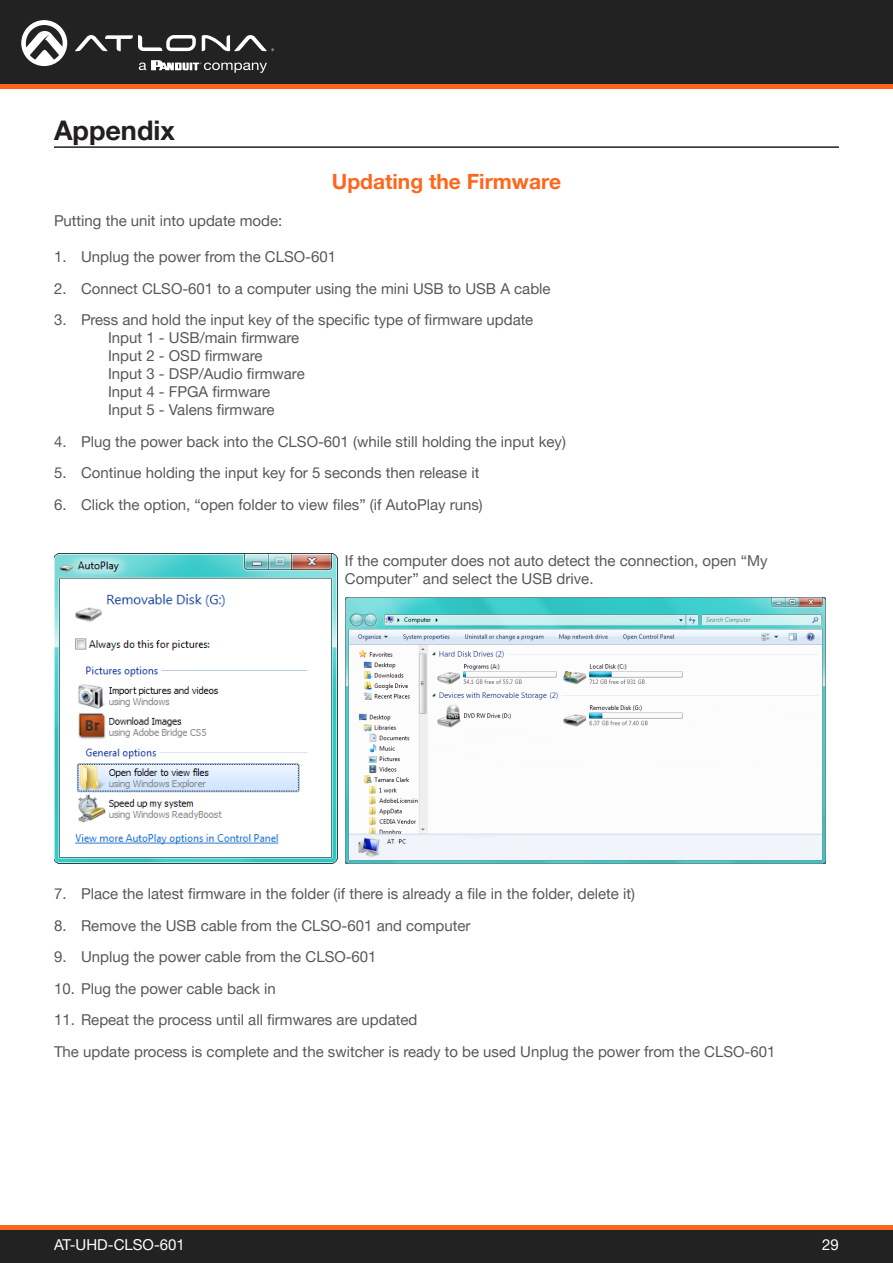
<style>
.page{position:relative;width:893px;height:1263px;background:#fff}
.page>*{position:absolute;margin:0;border:0;box-sizing:border-box;transform-origin:0 0}
.Section_Header{font:700 27px "Helvetica Neue LTW1 G";color:#231f20}
.Subsection_Header{font:700 21px "Helvetica Neue LTW1 G";color:#ff661c}
.Numbered_Steps{font:15px/18px "Helvetica Neue LTW1 G";color:#57585a}
.General_Text{font:15px "Helvetica Neue LTW1 G";color:#57585a}
.t1{font:15px "Helvetica Neue LTW1 G";color:#fff}
</style>
<div class="page">
<div style="left:0;top:1227px;width:893px;height:36px;background:#222"></div>
<hr style="left:0;top:1225px;width:893px;height:4px;background:#ff661c">
<div style="left:0;top:0;width:893px;height:84px;background:#222"></div>
<hr style="left:0;top:84px;width:893px;height:4px;background:#ff661c">
<svg style="left:75px;top:35px;width:121px;height:16px"></svg>
<svg style="left:202px;top:35px;width:72px;height:16px"></svg>
<svg style="left:21px;top:20px;width:46px;height:46px"></svg>
<svg style="left:139px;top:60px;width:128px;height:13px"></svg>
<hr style="left:54px;top:146px;width:785px;height:2px;background:#231f20">
<img style="left:54px;top:554px;width:283px;height:309px">
<img style="left:345px;top:598px;width:481px;height:266px">
<p class="Section_Header" style="left:54px;top:113px;width:122px">Appendix</p>
<p class="Subsection_Header" style="left:332px;top:169px;width:231px">Updating the Firmware</p>
<p class="General_Text" style="left:54px;top:211px;width:230px">Putting the unit into update mode:</p>
<p class="Numbered_Steps" style="left:54px;top:248px;width:284px">1. Unplug the power from the CLSO-601</p>
<p class="Numbered_Steps" style="left:54px;top:279px;width:498px">2. Connect CLSO-601 to a computer using the mini USB to USB A cable</p>
<p class="Numbered_Steps" style="left:108px;top:311px;width:427px;text-indent:-54px">3. Press and hold the input key of the specific type of firmware update<br>Input 1 - USB/main firmware<br>Input 2 - OSD firmware<br>Input 3 - DSP/Audio firmware<br>Input 4 - FPGA firmware<br>Input 5 - Valens firmware</p>
<p class="Numbered_Steps" style="left:54px;top:432px;width:513px">4. Plug the power back into the CLSO-601 (while still holding the input key)</p>
<p class="Numbered_Steps" style="left:54px;top:464px;width:427px">5. Continue holding the input key for 5 seconds then release it</p>
<p class="Numbered_Steps" style="left:54px;top:495px;width:430px">6. Click the option, “open folder to view files” (if AutoPlay runs)</p>
<p class="Numbered_Steps" style="left:345px;top:552px;width:424px">If the computer does not auto detect the connection, open “My<br>Computer” and select the USB drive.</p>
<p class="Numbered_Steps" style="left:54px;top:885px;width:582px">7. Place the latest firmware in the folder (if there is already a file in the folder, delete it)</p>
<p class="Numbered_Steps" style="left:54px;top:916px;width:418px">8. Remove the USB cable from the CLSO-601 and computer</p>
<p class="Numbered_Steps" style="left:54px;top:948px;width:324px">9. Unplug the power cable from the CLSO-601</p>
<p class="Numbered_Steps" style="left:54px;top:979px;width:223px">10. Plug the power cable back in</p>
<p class="Numbered_Steps" style="left:54px;top:1011px;width:365px">11. Repeat the process until all firmwares are updated</p>
<p class="Numbered_Steps" style="left:54px;top:1042px;width:723px">The update process is complete and the switcher is ready to be used Unplug the power from the CLSO-601</p>
<p class="t1" style="left:54px;top:1235px;width:132px">AT-UHD-CLSO-601</p>
<p class="t1" style="left:822px;top:1235px;width:18px">29</p>
</div>
